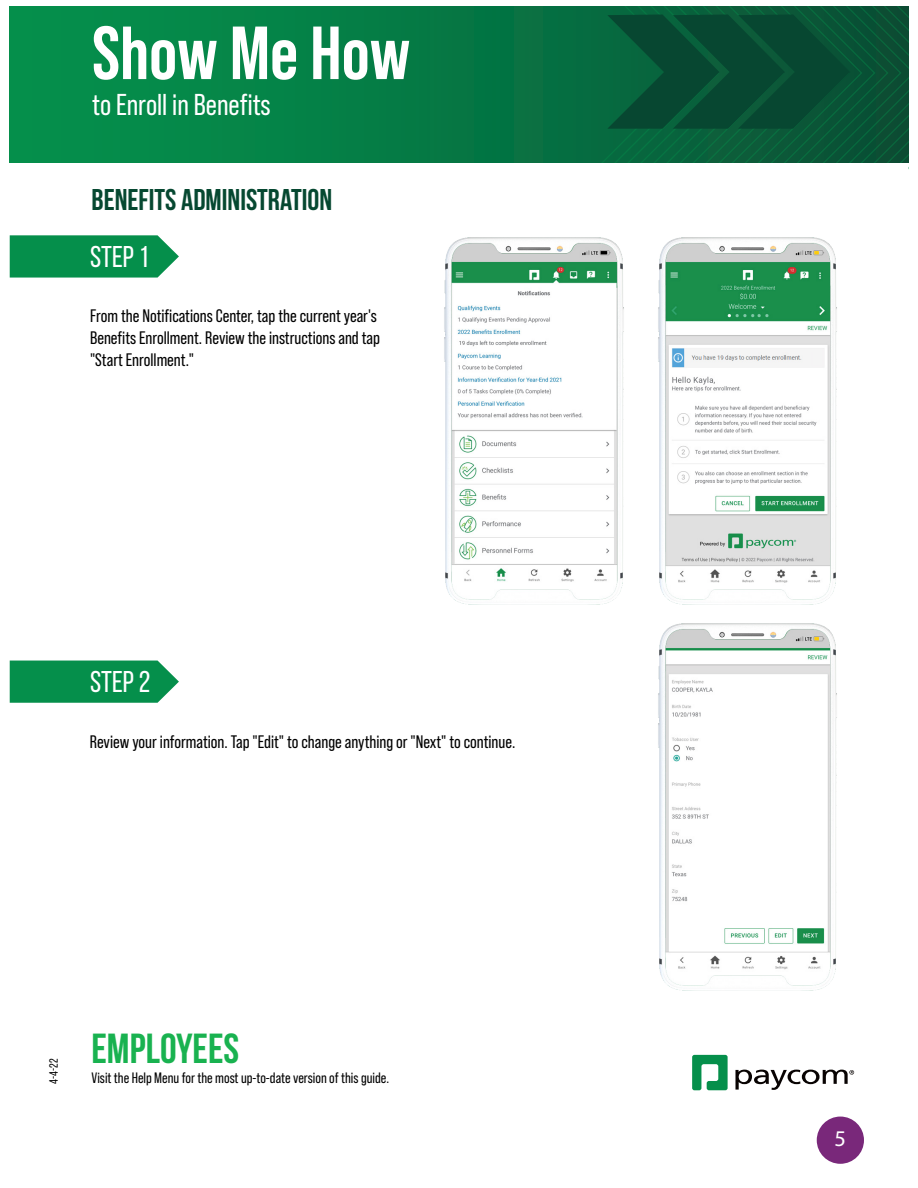
<style>
.page{position:relative;width:918px;height:1188px;background:#fff}
.page>*{position:absolute;margin:0;border:0;box-sizing:border-box;transform-origin:0 0}
.t1{font:700 75px "Bebas Neue Pro";color:#fff}
.t2{font:700 42px "Bebas Neue";color:#19b250}
.t3{font:700 30px "Bebas Neue";color:#064831}
.t4{font:30px "Bebas Neue Pro";color:#fff}
.t5{font:30px "Bebas Neue";color:#fff}
.t6{font:22.5px "Myriad Pro";color:#fff}
.t7{font:18px/21.6px "Bebas Neue Pro";color:#000}
.t8{font:15px "Bebas Neue Pro";color:#000}
.t9{font:12px "Bebas Neue";color:#000}
</style>
<div class="page">
<svg style="left:10px;top:6px;width:576px;height:157px;background:#048046"></svg>
<svg style="left:586px;top:6px;width:322px;height:157px;background:#085436"></svg>
<svg style="left:692px;top:1055px;width:36px;height:35px"></svg>
<svg style="left:735px;top:1070px;width:119px;height:20px"></svg>
<svg style="left:10px;top:235px;width:169px;height:43px;background:#199859"></svg>
<svg style="left:10px;top:661px;width:169px;height:42px;background:#169657"></svg>
<img style="left:658px;top:238px;width:179px;height:367px">
<img style="left:444px;top:238px;width:180px;height:367px">
<img style="left:658px;top:624px;width:179px;height:367px">
<div style="left:817px;top:1117px;width:47px;height:47px;background:#79287a;border-radius:50%"></div>
<p class="t1" style="left:92px;top:10px;width:320px">Show Me How</p>
<p class="t4" style="left:92px;top:88px;width:180px">to Enroll in Benefits</p>
<p class="t3" style="left:92px;top:184px;width:242px">BENEFITS ADMINISTRATION</p>
<p class="t5" style="left:90px;top:241px;width:60px">STEP 1</p>
<p class="t7" style="left:90px;top:305px;width:291px">From the Notifications Center, tap the current year's<br>Benefits Enrollment. Review the instructions and tap "Start Enrollment."</p>
<p class="t5" style="left:90px;top:665px;width:62px">STEP 2</p>
<p class="t7" style="left:90px;top:731px;width:427px">Review your information. Tap "Edit" to change anything or "Next" to continue.</p>
<p class="t9" style="left:47px;top:1084px;width:27px;rotate:-90deg">4-4-22</p>
<p class="t2" style="left:92px;top:1025px;width:149px">EMPLOYEES</p>
<p class="t8" style="left:92px;top:1069px;width:299px">Visit the Help Menu for the most up-to-date version of this guide.</p>
<p class="t6" style="left:835px;top:1125px;width:13px">5</p>
</div>
